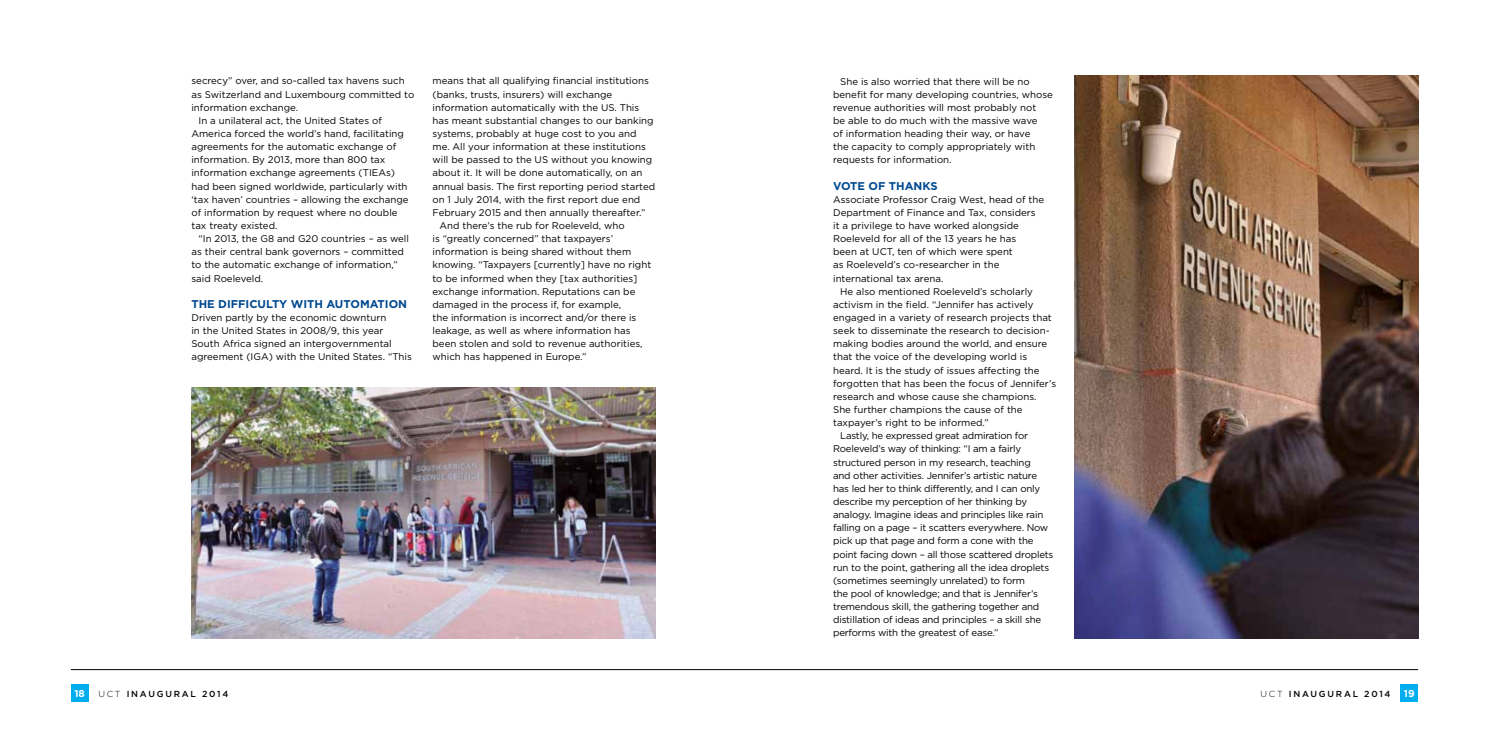
<style>
.page{position:relative;width:1489px;height:745px;background:#fff}
.page>*{position:absolute;margin:0;border:0;box-sizing:border-box;transform-origin:0 0}
.t1{font:700 11.25px "Gotham";color:#004990}
.t2{font:700 10px "Gotham";color:#fff}
.t3{font:9.75px/13.1px "Gotham";color:#000}
.t4{font:9.75px "Gotham";letter-spacing:-.02em;color:#000}
.t5{font:500 8.75px "Gotham";letter-spacing:.2em;color:#000}
.s1{font-weight:300}
</style>
<div class="page">
<div style="left:71px;top:683px;width:17px;height:18px;background:#00aeef"></div>
<div style="left:1400px;top:683px;width:17px;height:18px;background:#00aeef"></div>
<hr style="left:71px;top:668px;width:1346px;height:1px;background:#000">
<img style="left:191px;top:387px;width:465px;height:251px">
<img style="left:1074px;top:76px;width:343px;height:562px">
<p class="t3" style="left:191px;top:74px;width:215px">secrecy” over, and so-called tax havens such</p>
<p class="t3" style="left:191px;top:87px;width:224px">as Switzerland and Luxembourg committed to</p>
<p class="t3" style="left:191px;top:100px;width:108px">information exchange.</p>
<p class="t3" style="left:198px;top:114px;width:185px">In a unilateral act, the United States of</p>
<p class="t3" style="left:191px;top:127px;width:214px">America forced the world’s hand, facilitating</p>
<p class="t3" style="left:191px;top:140px;width:206px">agreements for the automatic exchange of</p>
<p class="t3" style="left:191px;top:153px;width:195px">information. By 2013, more than 800 tax</p>
<p class="t3" style="left:191px;top:166px;width:205px">information exchange agreements (TIEAs)</p>
<p class="t3" style="left:191px;top:179px;width:217px">had been signed worldwide, particularly with</p>
<p class="t3" style="left:191px;top:192px;width:219px">‘tax haven’ countries – allowing the exchange</p>
<p class="t3" style="left:191px;top:205px;width:208px">of information by request where no double</p>
<p class="t3" style="left:191px;top:219px;width:88px">tax treaty existed.</p>
<p class="t3" style="left:198px;top:232px;width:212px">“In 2013, the G8 and G20 countries – as well</p>
<p class="t3" style="left:191px;top:245px;width:214px">as their central bank governors – committed</p>
<p class="t3" style="left:191px;top:258px;width:208px">to the automatic exchange of information,”</p>
<p class="t3" style="left:191px;top:271px;width:73px">said Roeleveld.</p>
<p class="t1" style="left:191px;top:297px;width:217px">THE DIFFICULTY WITH AUTOMATION</p>
<p class="t3" style="left:191px;top:310px;width:222px">Driven partly by the economic downturn<br>in the United States in 2008/9, this year South Africa signed an intergovernmental agreement (IGA) with the United States. “This</p>
<p class="t3" style="left:432px;top:74px;width:218px">means that all qualifying financial institutions</p>
<p class="t3" style="left:432px;top:87px;width:181px">(banks, trusts, insurers) will exchange</p>
<p class="t3" style="left:432px;top:100px;width:208px">information automatically with the US. This</p>
<p class="t3" style="left:432px;top:114px;width:223px">has meant substantial changes to our banking</p>
<p class="t3" style="left:432px;top:127px;width:205px">systems, probably at huge cost to you and</p>
<p class="t3" style="left:432px;top:140px;width:215px">me. All your information at these institutions</p>
<p class="t3" style="left:432px;top:153px;width:221px">will be passed to the US without you knowing</p>
<p class="t3" style="left:432px;top:166px;width:211px">about it. It will be done automatically, on an</p>
<p class="t3" style="left:432px;top:179px;width:224px">annual basis. The first reporting period started</p>
<p class="t3" style="left:432px;top:192px;width:209px">on 1 July 2014, with the first report due end</p>
<p class="t3" style="left:432px;top:205px;width:214px">February 2015 and then annually thereafter.”</p>
<p class="t3" style="left:439px;top:219px;width:187px">And there’s the rub for Roeleveld, who</p>
<p class="t3" style="left:432px;top:232px;width:182px">is “greatly concerned” that taxpayers’</p>
<p class="t3" style="left:432px;top:245px;width:200px">information is being shared without them</p>
<p class="t3" style="left:432px;top:258px;width:220px">knowing. “Taxpayers [currently] have no right</p>
<p class="t3" style="left:432px;top:271px;width:206px">to be informed when they [tax authorities]</p>
<p class="t3" style="left:432px;top:284px;width:204px">exchange information. Reputations can be</p>
<p class="t3" style="left:432px;top:297px;width:190px">damaged in the process if, for example,</p>
<p class="t3" style="left:432px;top:310px;width:205px">the information is incorrect and/or there is</p>
<p class="t3" style="left:432px;top:324px;width:200px">leakage, as well as where information has</p>
<p class="t3" style="left:432px;top:337px;width:211px">been stolen and sold to revenue authorities,</p>
<p class="t3" style="left:432px;top:350px;width:156px">which has happened in Europe.”</p>
<p class="t3" style="left:833px;top:74px;width:221px;text-indent:7px">She is also worried that there will be no benefit for many developing countries, whose revenue authorities will most probably not<br>be able to do much with the massive wave<br>of information heading their way, or have<br>the capacity to comply appropriately with requests for information.</p>
<p class="t1" style="left:833px;top:179px;width:106px">VOTE OF THANKS</p>
<p class="t3" style="left:833px;top:192px;width:212px">Associate Professor Craig West, head of the Department of Finance and Tax, considers it a privilege to have worked alongside Roeleveld for all of the 13 years he has<br>been at UCT, ten of which were spent<br>as Roeleveld’s co-researcher in the international tax arena.</p>
<p class="t3" style="left:840px;top:284px;width:194px">He also mentioned Roeleveld’s scholarly</p>
<p class="t3" style="left:833px;top:297px;width:202px">activism in the field. “Jennifer has actively</p>
<p class="t3" style="left:833px;top:310px;width:220px">engaged in a variety of research projects that</p>
<p class="t3" style="left:833px;top:324px;width:218px">seek to disseminate the research to decision-</p>
<p class="t3" style="left:833px;top:337px;width:216px">making bodies around the world, and ensure</p>
<p class="t3" style="left:833px;top:350px;width:195px">that the voice of the developing world is</p>
<p class="t3" style="left:833px;top:363px;width:208px">heard. It is the study of issues affecting the</p>
<p class="t3" style="left:833px;top:376px;width:224px">forgotten that has been the focus of Jennifer’s</p>
<p class="t3" style="left:833px;top:389px;width:205px">research and whose cause she champions.</p>
<p class="t3" style="left:833px;top:402px;width:191px">She further champions the cause of the</p>
<p class="t3" style="left:833px;top:415px;width:157px">taxpayer’s right to be informed.”</p>
<p class="t4" style="left:840px;top:430px;width:189px">Lastly, he expressed great admiration for</p>
<p class="t4" style="left:833px;top:443px;width:189px">Roeleveld’s way of thinking: “I am a fairly</p>
<p class="t4" style="left:833px;top:456px;width:199px">structured person in my research, teaching</p>
<p class="t4" style="left:833px;top:469px;width:206px">and other activities. Jennifer’s artistic nature</p>
<p class="t4" style="left:833px;top:482px;width:209px">has led her to think differently, and I can only</p>
<p class="t4" style="left:833px;top:496px;width:195px">describe my perception of her thinking by</p>
<p class="t4" style="left:833px;top:509px;width:212px">analogy. Imagine ideas and principles like rain</p>
<p class="t4" style="left:833px;top:522px;width:217px">falling on a page – it scatters everywhere. Now</p>
<p class="t4" style="left:833px;top:535px;width:202px">pick up that page and form a cone with the</p>
<p class="t4" style="left:833px;top:548px;width:222px">point facing down – all those scattered droplets</p>
<p class="t4" style="left:833px;top:561px;width:217px">run to the point, gathering all the idea droplets</p>
<p class="t4" style="left:833px;top:574px;width:193px">(sometimes seemingly unrelated) to form</p>
<p class="t4" style="left:833px;top:587px;width:206px">the pool of knowledge; and that is Jennifer’s</p>
<p class="t4" style="left:833px;top:601px;width:208px">tremendous skill, the gathering together and</p>
<p class="t4" style="left:833px;top:614px;width:209px">distillation of ideas and principles – a skill she</p>
<p class="t4" style="left:833px;top:627px;width:167px">performs with the greatest of ease.”</p>
<p class="t2" style="left:74px;top:686px;width:12px">18</p>
<p class="t5" style="left:98px;top:688px;width:131px"><span class="s1">UCT</span> INAUGURAL 2014</p>
<p class="t5" style="left:1260px;top:688px;width:131px"><span class="s1">UCT</span> INAUGURAL 2014</p>
<p class="t2" style="left:1403px;top:686px;width:12px">19</p>
</div>
